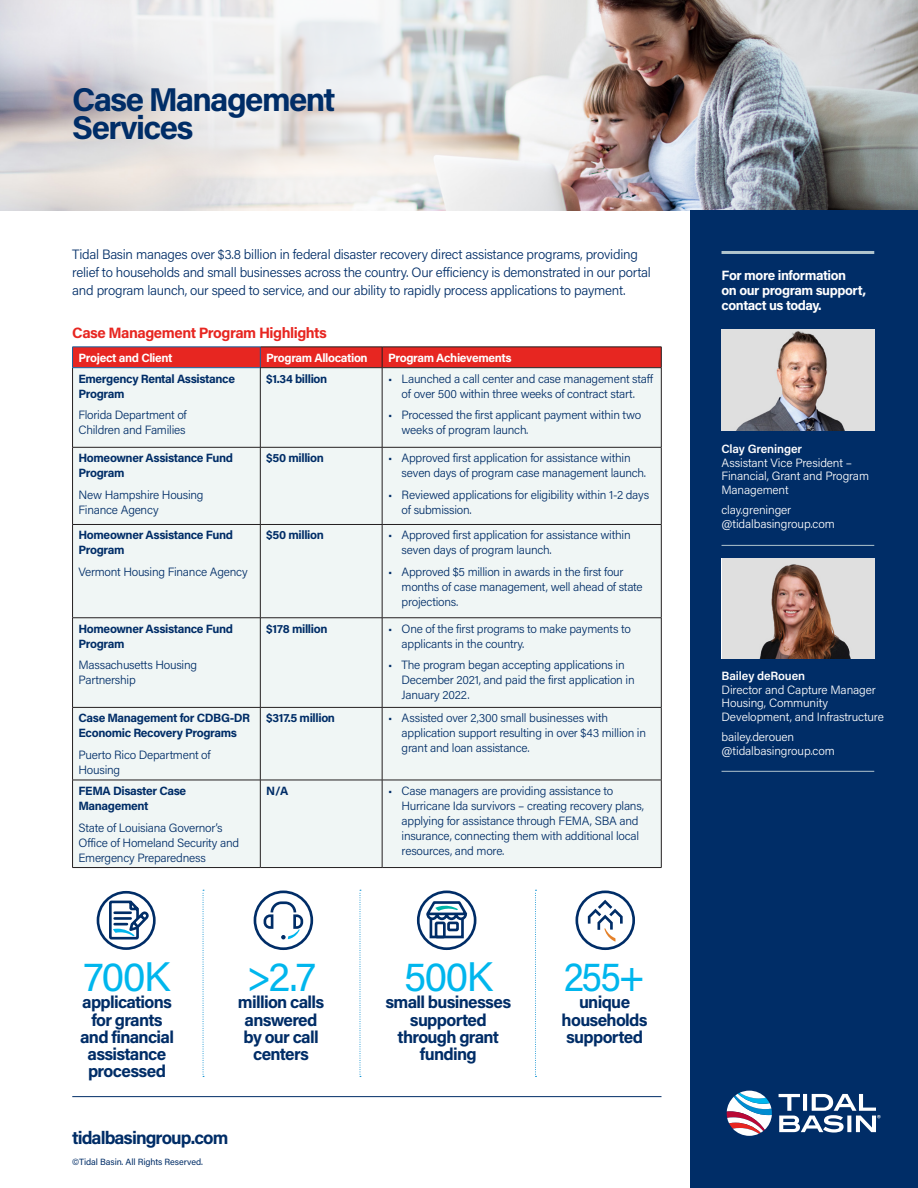
<style>
.page{position:relative;width:918px;height:1188px;background:#fff}
.page>*{position:absolute;margin:0;border:0;box-sizing:border-box;transform-origin:0 0}
.t1{font:41.25px "Acumin Pro";letter-spacing:-.05em;color:#00b6ed}
.t2{font:41.25px "Acumin Pro";letter-spacing:-.05em;color:#00b6ed;scale:.93 1}
.t3{font:700 33px/28.5px "Acumin Pro";letter-spacing:-.05em;color:#002d67}
.t4{font:700 18px "Acumin Pro";letter-spacing:-.05em;color:#002d67}
.t5{font:700 17.1px/17.1px "Acumin Pro";letter-spacing:-.04em;color:#002d67;text-align:center}
.t6{font:700 15px "Acumin Pro";letter-spacing:-.03em;color:#e72621}
.t7{font:300 13.5px/18px "Acumin Pro";letter-spacing:-.02em;color:#002d67}
.t8{font:700 13.5px/15px "Acumin Pro";letter-spacing:-.03em;color:#fff}
.t9{font:300 12px/15px "Acumin Pro";letter-spacing:-.02em;color:#002d67}
.t10{font:700 12px/15px "Acumin Pro";letter-spacing:-.03em;color:#002d67}
.t11{font:300 12px/13.5px "Acumin Pro";letter-spacing:-.01em;color:#fff}
.t12{font:700 12px "Acumin Pro";letter-spacing:-.03em;color:#fff}
.t13{font:600 12px "Acumin Pro";letter-spacing:-.01em;color:#fff}
.t14{font:10.05px "Acumin Pro";color:#fff}
.t15{font:9px "Acumin Pro";letter-spacing:-.01em;color:#002d67}
</style>
<div class="page">
<img style="left:0;top:0;width:918px;height:211px">
<svg style="left:105px;top:0;width:472px;height:211px"></svg>
<div style="left:691px;top:211px;width:227px;height:977px;background:#002d67"></div>
<div style="left:73px;top:368px;width:588px;height:499px;background:#f0f6f5"></div>
<hr style="left:72px;top:368px;width:1px;height:79px;background:#231f20">
<hr style="left:260px;top:368px;width:1px;height:79px;background:#231f20">
<hr style="left:382px;top:368px;width:1px;height:79px;background:#231f20">
<hr style="left:661px;top:368px;width:1px;height:79px;background:#231f20">
<hr style="left:72px;top:447px;width:188px;height:1px;background:#231f20">
<hr style="left:72px;top:447px;width:1px;height:77px;background:#231f20">
<hr style="left:260px;top:447px;width:122px;height:1px;background:#231f20">
<hr style="left:260px;top:447px;width:1px;height:77px;background:#231f20">
<hr style="left:382px;top:447px;width:279px;height:1px;background:#231f20">
<hr style="left:382px;top:447px;width:1px;height:77px;background:#231f20">
<hr style="left:661px;top:447px;width:1px;height:77px;background:#231f20">
<hr style="left:72px;top:524px;width:188px;height:1px;background:#231f20">
<hr style="left:72px;top:525px;width:1px;height:93px;background:#231f20">
<hr style="left:260px;top:524px;width:122px;height:1px;background:#231f20">
<hr style="left:260px;top:525px;width:1px;height:93px;background:#231f20">
<hr style="left:382px;top:524px;width:279px;height:1px;background:#231f20">
<hr style="left:382px;top:525px;width:1px;height:93px;background:#231f20">
<hr style="left:661px;top:525px;width:1px;height:93px;background:#231f20">
<hr style="left:72px;top:618px;width:188px;height:1px;background:#231f20">
<hr style="left:72px;top:618px;width:1px;height:89px;background:#231f20">
<hr style="left:260px;top:618px;width:122px;height:1px;background:#231f20">
<hr style="left:260px;top:618px;width:1px;height:89px;background:#231f20">
<hr style="left:382px;top:618px;width:279px;height:1px;background:#231f20">
<hr style="left:382px;top:618px;width:1px;height:89px;background:#231f20">
<hr style="left:661px;top:618px;width:1px;height:89px;background:#231f20">
<hr style="left:72px;top:707px;width:188px;height:1px;background:#231f20">
<hr style="left:72px;top:708px;width:1px;height:72px;background:#231f20">
<hr style="left:260px;top:707px;width:122px;height:1px;background:#231f20">
<hr style="left:260px;top:708px;width:1px;height:72px;background:#231f20">
<hr style="left:382px;top:707px;width:279px;height:1px;background:#231f20">
<hr style="left:382px;top:708px;width:1px;height:72px;background:#231f20">
<hr style="left:661px;top:708px;width:1px;height:72px;background:#231f20">
<hr style="left:72px;top:780px;width:188px;height:1px;background:#231f20">
<hr style="left:72px;top:780px;width:1px;height:87px;background:#231f20">
<hr style="left:260px;top:780px;width:122px;height:1px;background:#231f20">
<hr style="left:260px;top:780px;width:1px;height:87px;background:#231f20">
<hr style="left:382px;top:780px;width:279px;height:1px;background:#231f20">
<hr style="left:382px;top:780px;width:1px;height:87px;background:#231f20">
<hr style="left:661px;top:780px;width:1px;height:87px;background:#231f20">
<hr style="left:72px;top:867px;width:188px;height:1px;background:#231f20">
<hr style="left:260px;top:867px;width:122px;height:1px;background:#231f20">
<hr style="left:382px;top:867px;width:279px;height:1px;background:#231f20">
<svg style="left:72px;top:347px;width:590px;height:21px;background:#de2724"></svg>
<hr style="left:260px;top:367px;width:122px;height:1px;background:#231f20">
<hr style="left:382px;top:367px;width:279px;height:1px;background:#231f20">
<svg style="left:779px;top:1094px;width:97px;height:39px"></svg>
<svg style="left:727px;top:1091px;width:45px;height:45px"></svg>
<hr style="left:722px;top:251px;width:152px;height:3px;background:#b0c4cd">
<svg style="left:575px;top:891px;width:60px;height:59px"></svg>
<svg style="left:254px;top:891px;width:59px;height:59px"></svg>
<svg style="left:97px;top:891px;width:59px;height:59px"></svg>
<svg style="left:203px;top:890px;width:1px;height:187px"></svg>
<svg style="left:360px;top:890px;width:1px;height:187px"></svg>
<svg style="left:535px;top:890px;width:1px;height:187px"></svg>
<svg style="left:417px;top:891px;width:59px;height:59px"></svg>
<hr style="left:72px;top:1096px;width:590px;height:1px;background:#002d67">
<img style="left:722px;top:558px;width:153px;height:101px">
<hr style="left:722px;top:771px;width:152px;height:1px;background:#b0c4cd">
<hr style="left:722px;top:545px;width:152px;height:1px;background:#b0c4cd">
<img style="left:722px;top:330px;width:153px;height:101px">
<h2 class="t3" style="left:72px;top:83px;width:265px">Case Management<br>Services</h2>
<p class="t7" style="left:72px;top:245px;width:580px">Tidal Basin manages over $3.8 billion in federal disaster recovery direct assistance programs, providing relief to households and small businesses across the country. Our efficiency is demonstrated in our portal and program launch, our speed to service, and our ability to rapidly process applications to payment.</p>
<p class="t6" style="left:72px;top:322px;width:256px">Case Management Program Highlights</p>
<p class="t12" style="left:79px;top:349px;width:95px">Project and Client</p>
<p class="t12" style="left:266px;top:349px;width:103px">Program Allocation</p>
<p class="t12" style="left:388px;top:349px;width:125px">Program Achievements</p>
<p class="t10" style="left:79px;top:370px;width:158px">Emergency Rental Assistance<br>Program</p>
<p class="t9" style="left:79px;top:407px;width:110px">Florida Department of<br>Children and Families</p>
<p class="t10" style="left:266px;top:370px;width:62px">$1.34 billion</p>
<p class="t9" style="left:388px;top:370px;width:267px;text-align:center">• Launched a call center and case management staff of over 500 within three weeks of contract start.</p>
<p class="t9" style="left:402px;top:407px;width:241px;text-indent:-14px">• Processed the first applicant payment within two weeks of program launch.</p>
<p class="t10" style="left:79px;top:450px;width:156px">Homeowner Assistance Fund<br>Program</p>
<p class="t9" style="left:79px;top:487px;width:127px">New Hampshire Housing<br>Finance Agency</p>
<p class="t10" style="left:79px;top:527px;width:156px">Homeowner Assistance Fund<br>Program</p>
<p class="t9" style="left:79px;top:564px;width:171px">Vermont Housing Finance Agency</p>
<p class="t10" style="left:79px;top:620px;width:156px">Homeowner Assistance Fund<br>Program</p>
<p class="t9" style="left:79px;top:657px;width:120px">Massachusetts Housing<br>Partnership</p>
<p class="t10" style="left:79px;top:710px;width:173px">Case Management for CDBG-DR<br>Economic Recovery Programs</p>
<p class="t9" style="left:79px;top:747px;width:134px">Puerto Rico Department of<br>Housing</p>
<p class="t10" style="left:79px;top:783px;width:109px">FEMA Disaster Case<br>Management</p>
<p class="t9" style="left:79px;top:819px;width:162px">State of Louisiana Governor’s<br>Office of Homeland Security and<br>Emergency Preparedness</p>
<p class="t10" style="left:266px;top:450px;width:59px">$50 million</p>
<p class="t9" style="left:402px;top:450px;width:246px;text-indent:-14px">• Approved first application for assistance within seven days of program case management launch.</p>
<p class="t9" style="left:402px;top:487px;width:249px;text-indent:-14px">• Reviewed applications for eligibility within 1-2 days of submission.</p>
<p class="t10" style="left:266px;top:527px;width:59px">$50 million</p>
<p class="t9" style="left:402px;top:527px;width:231px;text-indent:-14px">• Approved first application for assistance within seven days of program launch.</p>
<p class="t9" style="left:402px;top:564px;width:243px;text-indent:-14px">• Approved $5 million in awards in the first four months of case management, well ahead of state projections.</p>
<p class="t10" style="left:266px;top:620px;width:63px">$178 million</p>
<p class="t9" style="left:402px;top:620px;width:231px;text-indent:-14px">• One of the first programs to make payments to applicants in the country.</p>
<p class="t9" style="left:402px;top:657px;width:235px;text-indent:-14px">• The program began accepting applications in<br>December 2021, and paid the first application in<br>January 2022.</p>
<p class="t10" style="left:266px;top:710px;width:70px">$317.5 million</p>
<p class="t9" style="left:402px;top:710px;width:246px;text-indent:-14px">• Assisted over 2,300 small businesses with application support resulting in over $43 million in grant and loan assistance.</p>
<p class="t10" style="left:266px;top:783px;width:24px">N/A</p>
<p class="t9" style="left:402px;top:783px;width:244px;text-indent:-14px">• Case managers are providing assistance to Hurricane Ida survivors – creating recovery plans, applying for assistance through FEMA, SBA and insurance, connecting them with additional local resources, and more.</p>
<h1 class="t1" style="left:84px;top:948px;width:88px">700K</h1>
<h3 class="t5" style="left:80px;top:993px;width:95px">applications for grants and financial assistance processed</h3>
<h1 class="t1" style="left:247px;top:948px;width:71px">&gt;2.7</h1>
<h3 class="t5" style="left:238px;top:993px;width:88px">million calls answered by our call centers</h3>
<h3 class="t4" style="left:72px;top:1125px;width:158px">tidalbasingroup.com</h3>
<p class="t15" style="left:72px;top:1155px;width:132px">©Tidal Basin. All Rights Reserved.</p>
<h1 class="t1" style="left:404px;top:948px;width:91px">500K</h1>
<h3 class="t5" style="left:386px;top:993px;width:127px">small businesses supported through grant funding</h3>
<h1 class="t2" style="left:564px;top:948px;width:89px">255+</h1>
<h3 class="t5" style="left:562px;top:993px;width:87px">unique households supported</h3>
<p class="t8" style="left:722px;top:267px;width:146px">For more information<br>on our program support, contact us today.</p>
<p class="t13" style="left:721px;top:441px;width:82px">Clay Greninger</p>
<p class="t11" style="left:721px;top:455px;width:149px">Assistant Vice President –<br>Financial, Grant and Program<br>Management</p>
<p class="t11" style="left:721px;top:503px;width:115px">clay.greninger @tidalbasingroup.com</p>
<p class="t13" style="left:722px;top:668px;width:85px">Bailey deRouen</p>
<p class="t11" style="left:722px;top:682px;width:164px">Director and Capture Manager<br>Housing, Community<br>Development, and Infrastructure</p>
<p class="t11" style="left:722px;top:730px;width:115px">bailey.derouen @tidalbasingroup.com</p>
<p class="t14" style="left:877px;top:1112px;width:5px">®</p>
</div>
